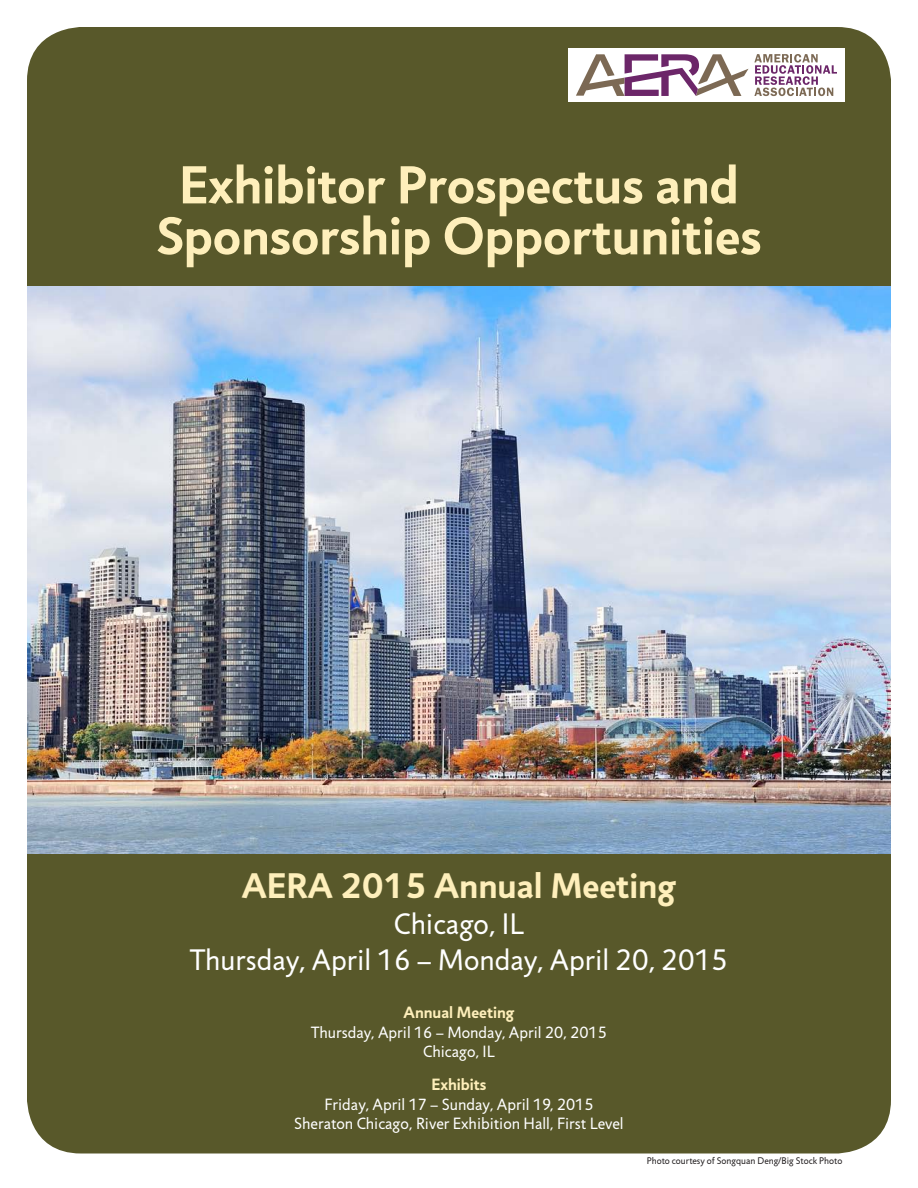
<style>
.page{position:relative;width:918px;height:1188px;background:#fff}
.page>*{position:absolute;margin:0;border:0;box-sizing:border-box;transform-origin:0 0}
.t1{font:700 54px/51px "Jigsaw";color:#feefbb;text-align:center}
.t2{font:700 36px "Jigsaw";color:#feefbb}
.t3{font:30px/36px "Jigsaw";color:#fff;text-align:center}
.t4{font:16.5px/19.5px "Jigsaw";color:#fff;text-align:center}
.t5{font:700 16.5px "Jigsaw";color:#feefbb}
.t6{font:9.75px "Jigsaw";color:#231f20}
</style>
<div class="page">
<div style="left:27px;top:27px;width:864px;height:1127px;background:#58582a;border-radius:54px"></div>
<div style="left:568px;top:48px;width:277px;height:54px;background:#fff"></div>
<svg style="left:576px;top:54px;width:261px;height:42px"></svg>
<img style="left:27px;top:286px;width:864px;height:567px">
<h1 class="t1" style="left:156px;top:160px;width:607px">Exhibitor Prospectus and<br>Sponsorship Opportunities</h1>
<h2 class="t2" style="left:242px;top:865px;width:436px">AERA 2015 Annual Meeting</h2>
<h3 class="t3" style="left:190px;top:907px;width:539px">Chicago, IL<br>Thursday, April 16 – Monday, April 20, 2015</h3>
<p class="t5" style="left:404px;top:1003px;width:112px">Annual Meeting</p>
<p class="t4" style="left:311px;top:1023px;width:297px">Thursday, April 16 – Monday, April 20, 2015<br>Chicago, IL</p>
<p class="t5" style="left:431px;top:1075px;width:57px">Exhibits</p>
<p class="t4" style="left:294px;top:1095px;width:331px">Friday, April 17 – Sunday, April 19, 2015<br>Sheraton Chicago, River Exhibition Hall, First Level</p>
<p class="t6" style="left:647px;top:1156px;width:197px">Photo courtesy of Songquan Deng/Big Stock Photo</p>
</div>
